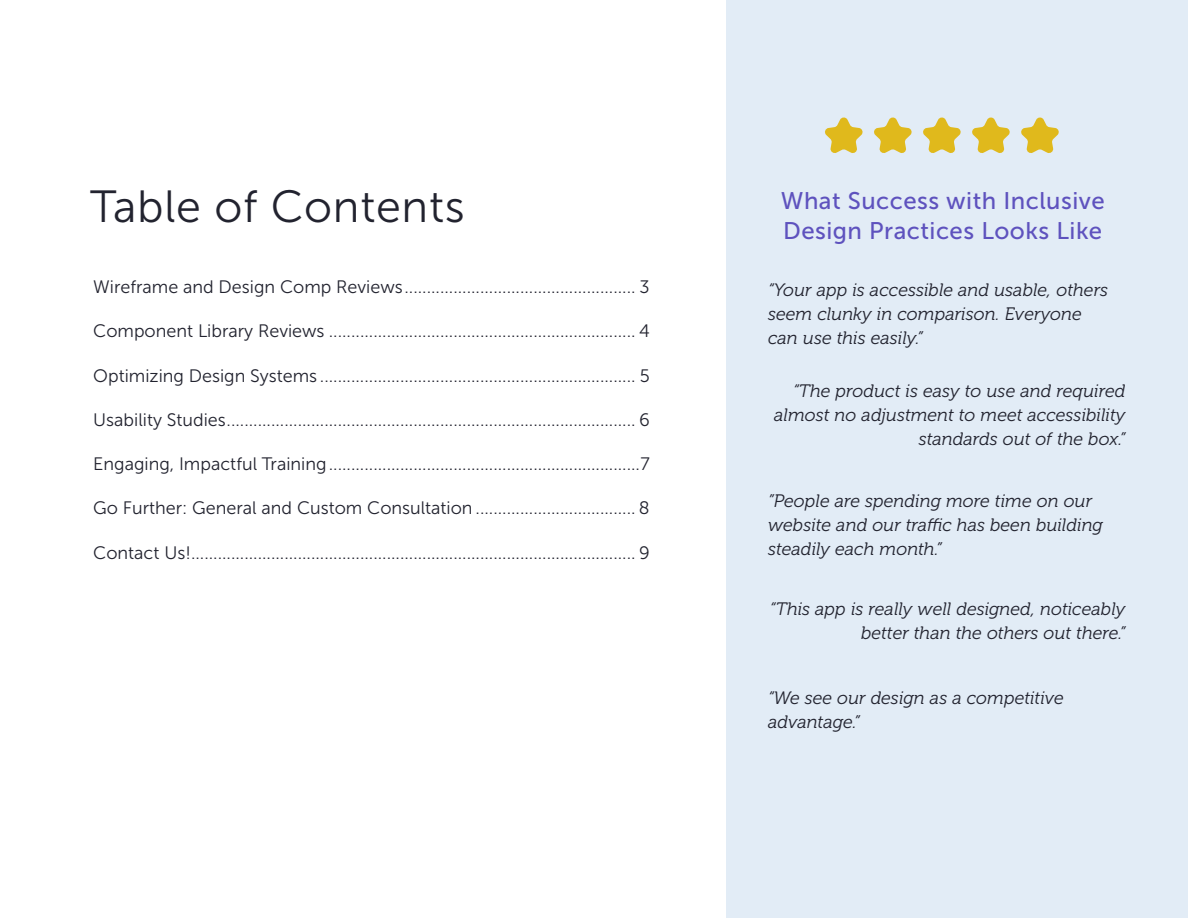
<style>
.page{position:relative;width:1188px;height:918px;background:#fff}
.page>*{position:absolute;margin:0;border:0;box-sizing:border-box;transform-origin:0 0}
.t1{font:45px "Museo Sans 300";letter-spacing:.015em;color:#22232f}
.t2{font:24px/30px "Museo Sans 500";letter-spacing:.02em;color:#5e52be}
.t3{font:18px "Museo Sans 300";color:#22232f}
.t4{font:italic 18px/24px "Museo 300";letter-spacing:.005em;color:#22232f}
</style>
<div class="page">
<div style="left:726px;top:0;width:462px;height:918px;background:#e2ecf6"></div>
<svg style="left:825px;top:117px;width:38px;height:36px"></svg>
<svg style="left:874px;top:117px;width:38px;height:36px"></svg>
<svg style="left:923px;top:117px;width:38px;height:36px"></svg>
<svg style="left:972px;top:117px;width:38px;height:36px"></svg>
<svg style="left:1021px;top:117px;width:38px;height:36px"></svg>
<h1 class="t1" style="left:90px;top:182px;width:376px">Table of Contents</h1>
<p class="t3" style="left:93px;top:277px;width:558px">Wireframe and Design Comp Reviews .................................................... 3</p>
<p class="t3" style="left:93px;top:321px;width:558px">Component Library Reviews ..................................................................... 4</p>
<p class="t3" style="left:93px;top:366px;width:558px">Optimizing Design Systems ....................................................................... 5</p>
<p class="t3" style="left:93px;top:410px;width:558px">Usability Studies ............................................................................................ 6</p>
<p class="t3" style="left:93px;top:454px;width:558px">Engaging, Impactful Training ......................................................................7</p>
<p class="t3" style="left:93px;top:498px;width:558px">Go Further: General and Custom Consultation .................................... 8</p>
<p class="t3" style="left:93px;top:543px;width:558px">Contact Us! .................................................................................................... 9</p>
<h2 class="t2" style="left:781px;top:186px;width:325px">What Success with Inclusive<br>Design Practices Looks Like</h2>
<p class="t4" style="left:768px;top:278px;width:341px">“Your app is accessible and usable, others seem clunky in comparison. Everyone can use this easily.”</p>
<p class="t4" style="left:774px;top:379px;width:353px;text-align:right">“The product is easy to use and required almost no adjustment to meet accessibility standards out of the box.”</p>
<p class="t4" style="left:768px;top:489px;width:336px">”People are spending more time on our website and our traffic has been building steadily each month.”</p>
<p class="t4" style="left:770px;top:597px;width:357px;text-align:right">“This app is really well designed, noticeably better than the others out there.”</p>
<p class="t4" style="left:768px;top:686px;width:297px">“We see our design as a competitive advantage.”</p>
</div>
